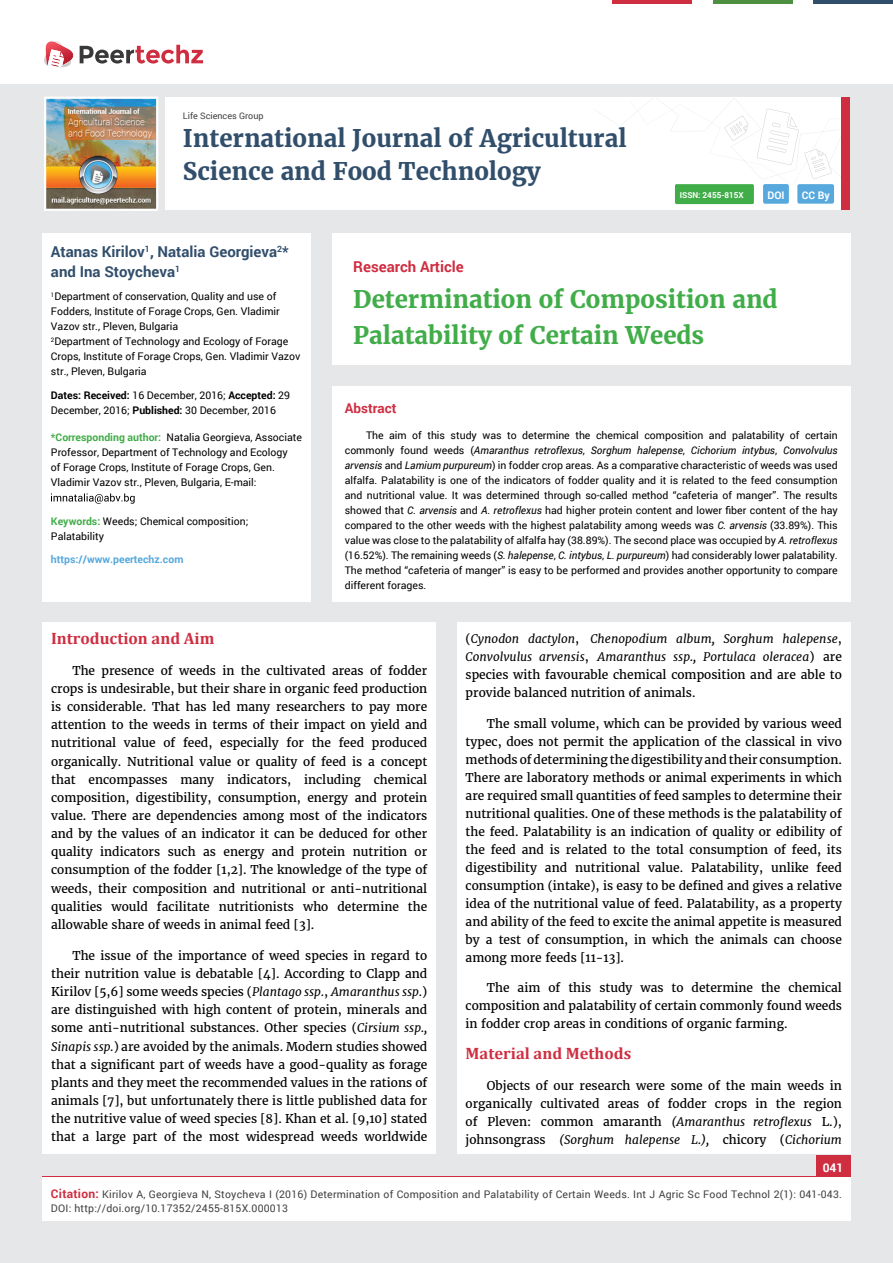
<style>
.page{position:relative;width:893px;height:1263px;background:#e6e7e8}
.page>*{position:absolute;margin:0;border:0;box-sizing:border-box;transform-origin:0 0}
.t1{font:700 24px/33px "Merriweather";color:#314e6b}
.t2{font:700 24px/36px "Merriweather";color:#41ad49}
.t3{font:700 16.5px "Cambria";color:#cf2e41}
.t4{font:700 15px/19.5px "Roboto";color:#314e6b}
.t5{font:700 15px "Roboto";color:#cf2e41}
.t6{font:700 13.5px "Roboto";color:#cf2e41}
.t7{font:12px/18.1px "Merriweather";color:#000;text-align:justify}
.t8{font:italic 12px/18px "Merriweather";color:#000;text-align:justify}
.t9{font:700 12px "Roboto";color:#fff}
.t10{font:10.5px/15px "Roboto";color:#000}
.t11{font:10.5px/13.5px "Roboto";letter-spacing:.02em;color:#414042}
.t12{font:700 10.5px "Roboto";color:#56a8dd}
.t13{font:700 10.5px "Roboto";color:#fff}
.t14{font:9px "Roboto";color:#414042}
.t15{font:700 8.1px "Roboto";color:#fff}
.s1{font-weight:700}
.s2{font-weight:700;color:#41ad49}
.s3{font-style:italic}
.s4{font-style:normal}
.s5{font-weight:700;font-size:12px;color:#cf2e41}
</style>
<div class="page">
<div style="left:165px;top:98px;width:684px;height:112px;background:#fff"></div>
<svg style="left:597px;top:99px;width:244px;height:81px"></svg>
<div style="left:841px;top:98px;width:8px;height:112px;background:#cf2e41"></div>
<img style="left:44px;top:97px;width:114px;height:114px">
<div style="left:0;top:0;width:893px;height:83px;background:#fff"></div>
<svg style="left:44px;top:41px;width:159px;height:27px"></svg>
<div style="left:675px;top:184px;width:79px;height:20px;background:#41ad49;border-radius:2px"></div>
<div style="left:763px;top:184px;width:26px;height:20px;background:#56a8dd;border-radius:2px"></div>
<div style="left:797px;top:184px;width:37px;height:20px;background:#56a8dd;border-radius:2px"></div>
<hr style="left:713px;top:0;width:79px;height:3px;background:#4d9041">
<hr style="left:612px;top:0;width:80px;height:3px;background:#cf2e41">
<hr style="left:813px;top:0;width:80px;height:3px;background:#314e6b">
<div style="left:816px;top:1156px;width:34px;height:40px;background:#cf2e41"></div>
<div style="left:42px;top:1177px;width:808px;height:43px;background:#fff"></div>
<div style="left:332px;top:386px;width:518px;height:215px;background:#fff"></div>
<div style="left:332px;top:233px;width:518px;height:132px;background:#fff"></div>
<div style="left:42px;top:233px;width:269px;height:368px;background:#fff"></div>
<svg style="left:51px;top:493px;width:84px;height:11px"></svg>
<div style="left:43px;top:623px;width:393px;height:531px;background:#fff"></div>
<div style="left:457px;top:623px;width:393px;height:531px;background:#fff"></div>
<p class="t14" style="left:183px;top:110px;width:82px">Life Sciences Group</p>
<h1 class="t1" style="left:183px;top:122px;width:445px">International Journal of Agricultural<br>Science and Food Technology</h1>
<p class="t15" style="left:680px;top:189px;width:66px">ISSN: 2455-815X</p>
<p class="t13" style="left:767px;top:188px;width:19px">DOI</p>
<p class="t13" style="left:802px;top:188px;width:29px">CC By</p>
<p class="t4" style="left:51px;top:242px;width:239px">Atanas Kirilov<sup>1</sup>, Natalia Georgieva<sup>2</sup>* and Ina Stoycheva<sup>1</sup></p>
<p class="t10" style="left:51px;top:289px;width:251px"><sup>1</sup>Department of conservation, Quality and use of Fodders, Institute of Forage Crops, Gen. Vladimir Vazov str., Pleven, Bulgaria<br><sup>2</sup>Department of Technology and Ecology of Forage Crops, Institute of Forage Crops, Gen. Vladimir Vazov str., Pleven, Bulgaria</p>
<p class="t10" style="left:51px;top:387px;width:241px"><span class="s1">Dates: Received:</span> 16 December, 2016; <span class="s1">Accepted:</span> 29<br>December, 2016; <span class="s1">Published:</span> 30 December, 2016</p>
<p class="t10" style="left:51px;top:430px;width:253px"><span class="s2">*Corresponding author:</span> Natalia Georgieva, Associate Professor, Department of Technology and Ecology<br>of Forage Crops, Institute of Forage Crops, Gen.<br>Vladimir Vazov str., Pleven, Bulgaria, E-mail:</p>
<p class="t10" style="left:51px;top:513px;width:199px"><span class="s2">Keywords:</span> Weeds; Chemical composition;<br>Palatability</p>
<p class="t12" style="left:51px;top:552px;width:134px">https://www.peertechz.com</p>
<p class="t5" style="left:353px;top:256px;width:112px">Research Article</p>
<h1 class="t2" style="left:353px;top:281px;width:426px">Determination of Composition and<br>Palatability of Certain Weeds</h1>
<p class="t6" style="left:345px;top:399px;width:53px">Abstract</p>
<p class="t10" style="left:345px;top:427px;width:494px;text-align:justify;text-indent:21px">The aim of this study was to determine the chemical composition and palatability of certain commonly found weeds (<span class="s3">Amaranthus retroflexus</span>, <span class="s3">Sorghum halepense</span>, <span class="s3">Cichorium intybus</span>, <span class="s3">Convolvulus arvensis</span> and <span class="s3">Lamium purpureum</span>) in fodder crop areas. As a comparative characteristic of weeds was used alfalfa. Palatability is one of the indicators of fodder quality and it is related to the feed consumption and nutritional value. It was determined through so-called method “cafeteria of manger”. The results showed that <span class="s3">C. arvensis</span> and <span class="s3">A. retroflexus</span> had higher protein content and lower fiber content of the hay compared to the other weeds with the highest palatability among weeds was <span class="s3">C. arvensis</span> (33.89%). This value was close to the palatability of alfalfa hay (38.89%). The second place was occupied by <span class="s3">A. retroflexus </span>(16.52%). The remaining weeds (<span class="s3">S. halepense</span>, <span class="s3">C. intybus</span>, <span class="s3">L. purpureum</span>) had considerably lower palatability.<br>The method “cafeteria of manger” is easy to be performed and provides another opportunity to compare different forages.</p>
<h2 class="t3" style="left:51px;top:628px;width:165px">Introduction and Aim</h2>
<p class="t7" style="left:51px;top:661px;width:378px;text-indent:21px">The presence of weeds in the cultivated areas of fodder crops is undesirable, but their share in organic feed production is considerable. That has led many researchers to pay more attention to the weeds in terms of their impact on yield and nutritional value of feed, especially for the feed produced organically. Nutritional value or quality of feed is a concept that encompasses many indicators, including chemical composition, digestibility, consumption, energy and protein value. There are dependencies among most of the indicators and by the values of an indicator it can be deduced for other quality indicators such as energy and protein nutrition or consumption of the fodder [1,2]. The knowledge of the type of weeds, their composition and nutritional or anti-nutritional qualities would facilitate nutritionists who determine the allowable share of weeds in animal feed [3].</p>
<p class="t7" style="left:51px;top:946px;width:378px;text-indent:21px">The issue of the importance of weed species in regard to their nutrition value is debatable [4]. According to Clapp and Kirilov [5,6] some weeds species (<span class="s3">Plantago ssp.</span>, <span class="s3">Amaranthus ssp.</span>) are distinguished with high content of protein, minerals and some anti-nutritional substances. Other species (<span class="s3">Cirsium ssp., Sinapis ssp.</span>) are avoided by the animals. Modern studies showed that a significant part of weeds have а good-quality as forage plants and they meet the recommended values in the rations of animals [7], but unfortunately there is little published data for the nutritive value of weed species [8]. Khan et al. [9,10] stated that a large part of the most widespread weeds worldwide</p>
<p class="t8" style="left:466px;top:630px;width:378px"><span class="s4">(</span>Cynodon dactylon<span class="s4">,</span> Chenopodium album, Sorghum halepense<span class="s4">, </span>Convolvulus arvensis<span class="s4">,</span> Amaranthus ssp., Portulaca oleracea<span class="s4">) are species with favourable chemical composition and are able to provide balanced nutrition of animals.</span></p>
<p class="t7" style="left:466px;top:714px;width:378px;text-indent:21px">The small volume, which can be provided by various weed typeс, does not permit the application of the classical in vivo methods of determining the digestibility and their consumption.<br>There are laboratory methods or animal experiments in which are required small quantities of feed samples to determine their nutritional qualities. One of these methods is the palatability of the feed. Palatability is an indication of quality or edibility of the feed and is related to the total consumption of feed, its digestibility and nutritional value. Palatability, unlike feed consumption (intake), is easy to be defined and gives a relative idea of the nutritional value of feed. Palatability, as a property and ability of the feed to excite the animal appetite is measured by a test of consumption, in which the animals can choose among more feeds [11-13].</p>
<p class="t7" style="left:466px;top:979px;width:378px;text-indent:21px">The aim of this study was to determine the chemical composition and palatability of certain commonly found weeds in fodder crop areas in conditions of organic farming.</p>
<h2 class="t3" style="left:466px;top:1043px;width:167px">Material and Methods</h2>
<p class="t7" style="left:466px;top:1077px;width:378px;text-indent:21px">Objects of our research were some of the main weeds in organically cultivated areas of fodder crops in the region of Pleven: common amaranth <span class="s3">(Amaranthus retroflexus</span> L.), johnsongrass <span class="s3">(Sorghum halepense L.),</span> chicory (<span class="s3">Cichorium</span></p>
<p class="t9" style="left:823px;top:1159px;width:22px">041</p>
<p class="t11" style="left:51px;top:1188px;width:792px"><span class="s5">Citation:</span> Kirilov A, Georgieva N, Stoycheva I (2016) Determination of Composition and Palatability of Certain Weeds. Int J Agric Sc Food Technol 2(1): 041-043.<br>DOI: http://doi.org/10.17352/2455-815X.000013</p>
</div>
